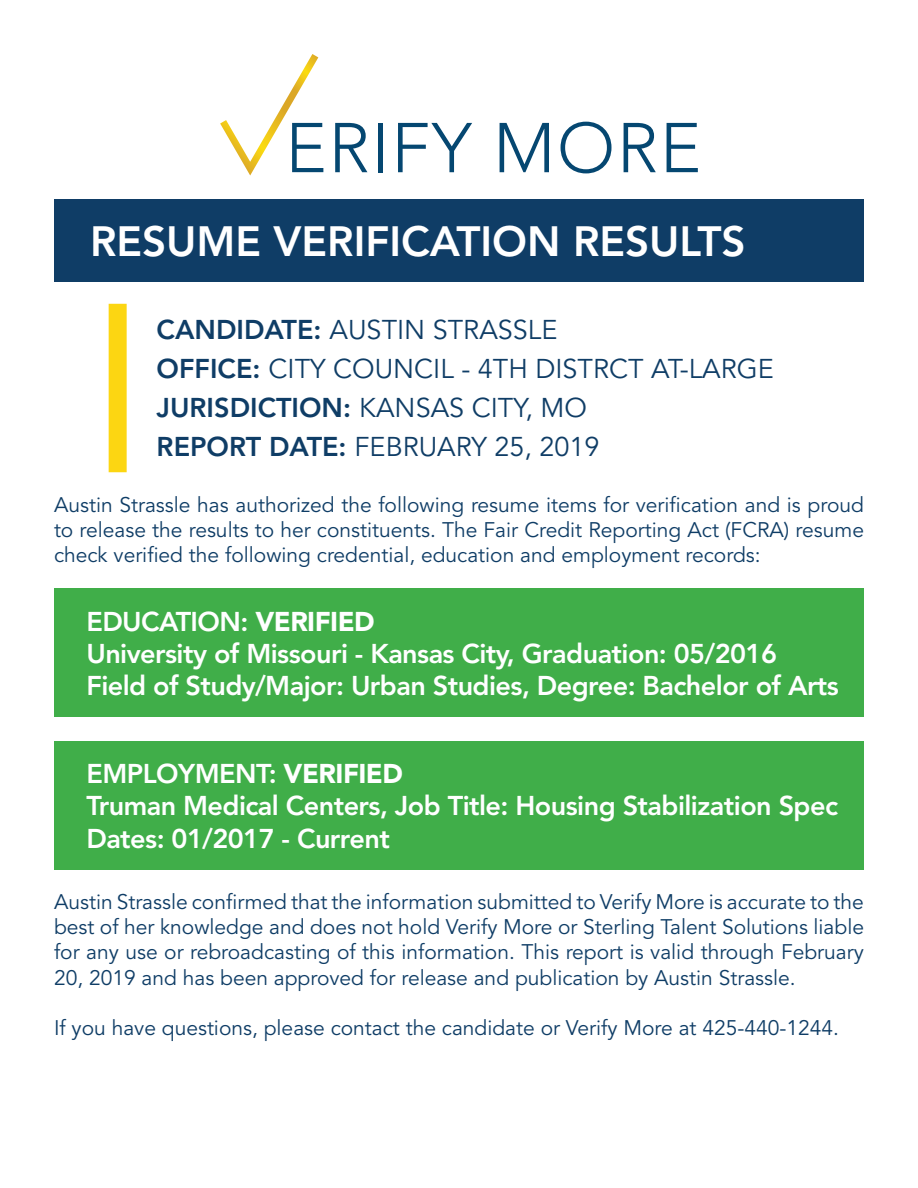
<style>
.page{position:relative;width:918px;height:1188px;background:#fff}
.page>*{position:absolute;margin:0;border:0;box-sizing:border-box;transform-origin:0 0}
.t1{font:800 42px "Avenir LT Std";color:#fff}
.t2{font:800 27px/32.4px "Avenir LT Std";letter-spacing:-.02em;color:#fff}
.t3{font:27px "Avenir LT Std";color:#0f3d66}
.t4{font:800 27px "Avenir LT Std";color:#0f3d66}
.t5{font:21px/25.2px "Avenir LT Std";color:#0f3d66;text-align:justify}
.s1{font-weight:800}
.s2{font-weight:400}
.s3{font-weight:900}
</style>
<div class="page">
<svg style="left:335px;top:123px;width:32px;height:49px"></svg>
<div style="left:378px;top:123px;width:5px;height:49px;background:#054771"></div>
<svg style="left:398px;top:123px;width:74px;height:49px"></svg>
<svg style="left:500px;top:123px;width:49px;height:49px"></svg>
<svg style="left:561px;top:122px;width:50px;height:51px"></svg>
<svg style="left:624px;top:123px;width:32px;height:49px"></svg>
<svg style="left:667px;top:123px;width:31px;height:49px"></svg>
<svg style="left:220px;top:54px;width:104px;height:122px"></svg>
<div style="left:54px;top:199px;width:810px;height:82px;background:#0f3d66"></div>
<div style="left:109px;top:304px;width:18px;height:168px;background:#fcd612"></div>
<div style="left:54px;top:589px;width:810px;height:128px;background:#40ae49"></div>
<div style="left:54px;top:741px;width:810px;height:128px;background:#40ae49"></div>
<p class="t1" style="left:90px;top:217px;width:657px">RESUME VERIFICATION RESULTS</p>
<p class="t3" style="left:157px;top:314px;width:402px"><span class="s1">CANDIDATE:</span> AUSTIN STRASSLE</p>
<p class="t3" style="left:157px;top:353px;width:619px"><span class="s1">OFFICE:</span> CITY COUNCIL - 4TH DISTRCT AT-LARGE</p>
<p class="t4" style="left:157px;top:392px;width:432px">JURISDICTION: <span class="s2">KANSAS CITY, MO</span></p>
<p class="t3" style="left:157px;top:431px;width:444px"><span class="s1">REPORT DATE:</span> FEBRUARY 25, 2019</p>
<p class="t5" style="left:54px;top:492px;width:812px">Austin Strassle has authorized the following resume items for verification and is proud to release the results to her constituents. The Fair Credit Reporting Act (FCRA) resume check verified the following credential, education and employment records:</p>
<p class="t2" style="left:86px;top:605px;width:754px">EDUCATION: <span class="s3">VERIFIED<br></span>University of Missouri - Kansas City, Graduation: 05/2016<br>Field of Study/Major: Urban Studies, Degree: Bachelor of Arts</p>
<p class="t2" style="left:86px;top:758px;width:753px">EMPLOYMENT: <span class="s3">VERIFIED<br></span>Truman Medical Centers, Job Title: Housing Stabilization Spec<br>Dates: 01/2017 - Current</p>
<p class="t5" style="left:54px;top:890px;width:812px">Austin Strassle confirmed that the information submitted to Verify More is accurate to the best of her knowledge and does not hold Verify More or Sterling Talent Solutions liable for any use or rebroadcasting of this information. This report is valid through February 20, 2019 and has been approved for release and publication by Austin Strassle.</p>
<p class="t5" style="left:54px;top:1016px;width:787px">If you have questions, please contact the candidate or Verify More at 425-440-1244.</p>
</div>
